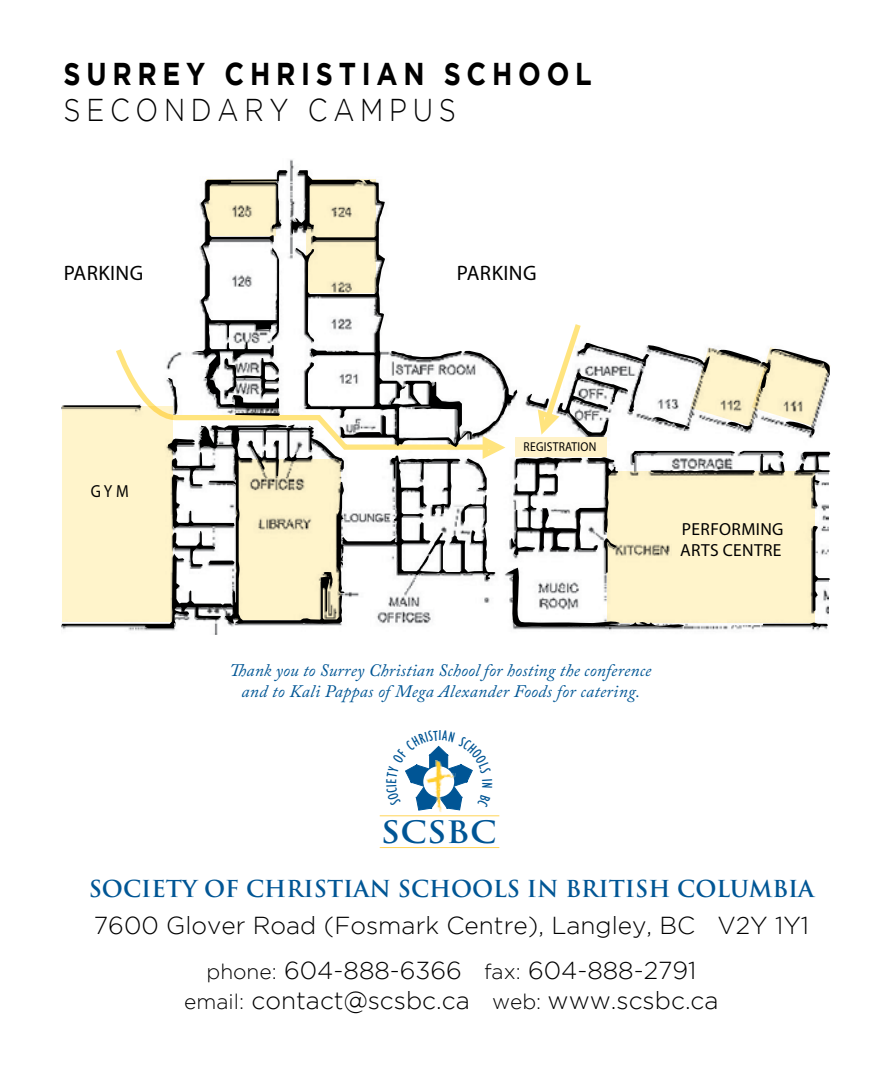
<style>
.page{position:relative;width:882px;height:1071px;background:#fff}
.page>*{position:absolute;margin:0;border:0;box-sizing:border-box;transform-origin:0 0}
.t1{font:700 31.5px "Gotham";letter-spacing:.215em;color:#000;scale:.85 1}
.t2{font:300 31.5px "Gotham";letter-spacing:.215em;color:#000;scale:.85 1}
.t3{font:700 30.1px "Trajan Pro";letter-spacing:.005em;color:#005595;scale:1.1 1}
.t4{font:300 24.5px/44.6px "Gotham";color:#000;text-align:center}
.t5{font:700 22.75px "Trajan Pro";color:#005695}
.t6{font:21px "Myriad Pro";letter-spacing:.02em;color:#000}
.t7{font:italic 17.5px/21px "Adobe Caslon Pro";letter-spacing:.01em;color:#005695;text-align:center}
.t8{font:17.5px/21px "Myriad Pro";letter-spacing:.02em;color:#000}
.t9{font:17.5px "Myriad Pro";letter-spacing:.02em;color:#000;scale:.9 1}
.t10{font:12.95px "Myriad Pro";letter-spacing:.02em;color:#000;scale:.9 1}
.s1{font-size:21px}
</style>
<div class="page">
<hr style="left:380px;top:847px;width:119px;height:1px;background:#ffd456">
<hr style="left:380px;top:815px;width:119px;height:1px;background:#ffd456">
<svg style="left:116px;top:349px;width:52px;height:57px"></svg>
<svg style="left:62px;top:406px;width:106px;height:19px;background:#f9edc1"></svg>
<div style="left:62px;top:425px;width:106px;height:203px;background:#fff4cb"></div>
<svg style="left:62px;top:405px;width:79px;height:3px"></svg>
<svg style="left:168px;top:170px;width:663px;height:461px"></svg>
<svg style="left:405px;top:745px;width:68px;height:65px"></svg>
<p class="t1" style="left:64px;top:56px;width:623px">SURREY CHRISTIAN SCHOOL</p>
<p class="t2" style="left:64px;top:92px;width:463px">SECONDARY CAMPUS</p>
<p class="t6" style="left:64px;top:260px;width:81px">PARKING</p>
<p class="t9" style="left:91px;top:480px;width:43px">G Y M</p>
<p class="t6" style="left:457px;top:260px;width:81px">PARKING</p>
<p class="t10" style="left:524px;top:439px;width:82px">REGISTRATION</p>
<p class="t8" style="left:680px;top:518px;width:105px">PERFORMING<br>ARTS CENTRE</p>
<p class="t7" style="left:230px;top:660px;width:423px">Thank you to Surrey Christian School for hosting the conference and to Kali Pappas of Mega Alexander Foods for catering.</p>
<p class="t3" style="left:381px;top:813px;width:107px">SCSBC</p>
<p class="t5" style="left:89px;top:874px;width:727px">SOCIETY OF CHRISTIAN SCHOOLS IN BRITISH COLUMBIA</p>
<p class="t4" style="left:94px;top:903px;width:717px">7600 Glover Road (Fosmark Centre), Langley, BC V2Y 1Y1 <span class="s1">phone:</span> 604-888-6366 <span class="s1">fax:</span> 604-888-2791</p>
<p class="t4" style="left:184px;top:978px;width:536px"><span class="s1">email:</span> contact@scsbc.ca <span class="s1">web:</span> www.scsbc.ca</p>
</div>
